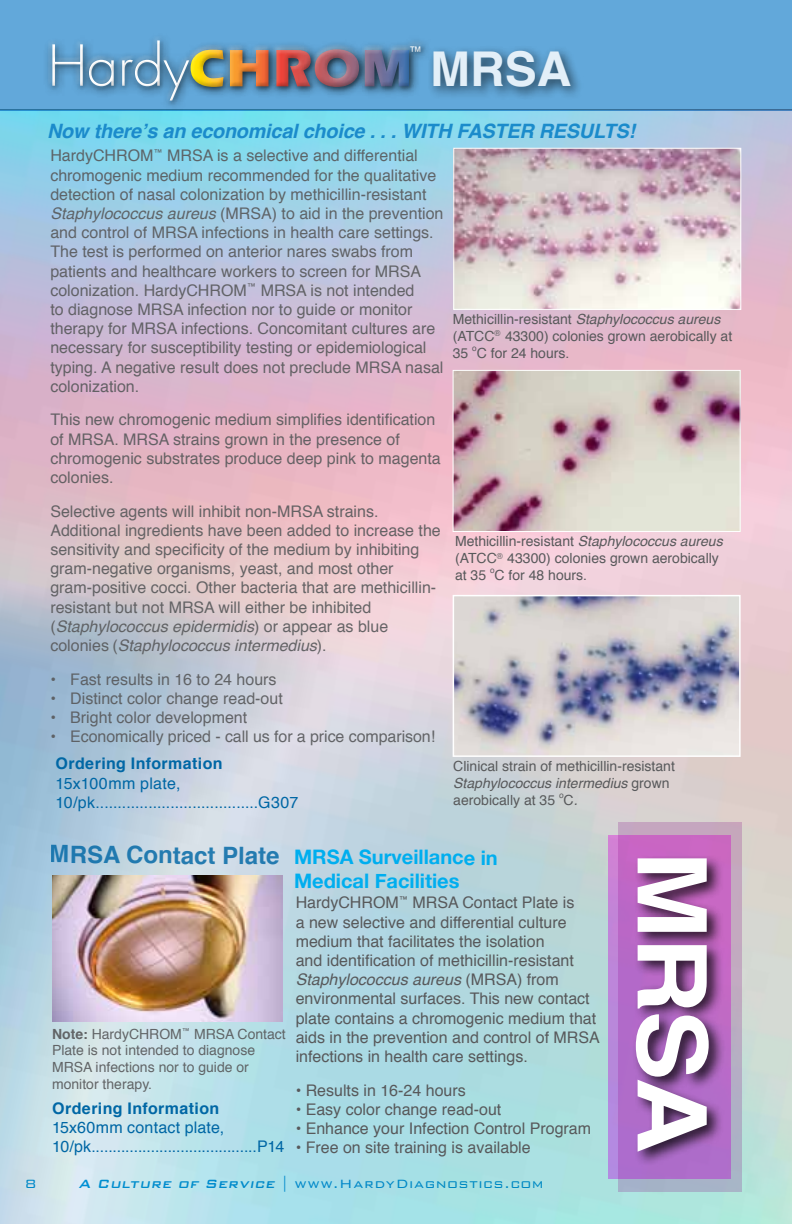
<style>
.page{position:relative;width:792px;height:1224px;background:#fff}
.page>*{position:absolute;margin:0;border:0;box-sizing:border-box;transform-origin:0 0}
.t1{font:700 96px "Helvetica";color:#fff;scale:1.1 1}
.t2{font:300 54.8px "Futura LT";color:#fff}
.t3{font:700 48px "Helvetica";color:#fff}
.t4{font:700 24px "Helvetica";color:#0067a5}
.t5{font:700 20px/24px "Helvetica Neue";letter-spacing:-.005em;color:#00aeef}
.t6{font:italic 700 19.8px "Helvetica";letter-spacing:-.01em;color:#1b8bcb}
.t7{font:16px/19.2px "Helvetica";color:#58595b}
.t8{font:16px/19.2px "Helvetica";letter-spacing:.015em;color:#0067a5}
.t9{font:300 16px "Bank Gothic BT";letter-spacing:.04em;color:#009cdc}
.t10{font:700 16px "Helvetica";letter-spacing:.025em;color:#0067a5}
.t11{font:14px/16.8px "Helvetica";color:#58595b}
.t12{font:13.4px "Arial";color:#fff}
.t13{font:8.2px "Helvetica";color:#58595b}
.s1{font-style:italic}
.s2{font-weight:700}
.s3{font-weight:500;font-style:italic}
</style>
<div class="page">
<div style="left:0;top:0;width:792px;height:111px;background:#62a8da"></div>
<div style="left:49px;top:38px;width:377px;height:68px;background:#000;opacity:.75"></div>
<img style="left:0;top:109px;width:792px;height:1115px">
<img style="left:456px;top:598px;width:282px;height:156px">
<div style="left:453px;top:595px;width:288px;height:162px;border:2px solid #fff"></div>
<div style="left:426px;top:44px;width:158px;height:58px;background:#000;opacity:.75"></div>
<img style="left:455px;top:150px;width:284px;height:158px">
<div style="left:453px;top:148px;width:288px;height:162px;border:1px solid #fff"></div>
<img style="left:455px;top:372px;width:284px;height:158px">
<div style="left:453px;top:370px;width:288px;height:162px;border:1px solid #fff"></div>
<img style="left:52px;top:875px;width:230px;height:147px">
<div style="left:618px;top:822px;width:124px;height:370px;background:linear-gradient(to bottom,#cba6bd,#a9b3c7)"></div>
<svg style="left:608px;top:835px;width:123px;height:344px;background:#ba71cc"></svg>
<div style="left:631px;top:854px;width:95px;height:314px;background:#000;opacity:.75"></div>
<h2 class="t2" style="left:48px;top:32px;width:143px">Hardy</h2>
<p class="t12" style="left:409px;top:42px;width:15px">™</p>
<h3 class="t3" style="left:430px;top:31px;width:143px">MRSA</h3>
<p class="t6" style="left:47px;top:115px;width:589px">Now there’s an economical choice . . . WITH FASTER RESULTS!</p>
<p class="t7" style="left:50px;top:147px;width:395px">HardyCHROM<sup>™</sup> MRSA is a selective and differential chromogenic medium recommended for the qualitative detection of nasal colonization by methicillin-resistant <span class="s1">Staphylococcus aureus</span> (MRSA) to aid in the prevention and control of MRSA infections in health care settings.<br>The test is performed on anterior nares swabs from patients and healthcare workers to screen for MRSA colonization. HardyCHROM<sup>™</sup> MRSA is not intended<br>to diagnose MRSA infection nor to guide or monitor therapy for MRSA infections. Concomitant cultures are necessary for susceptibility testing or epidemiological typing. A negative result does not preclude MRSA nasal colonization.</p>
<p class="t7" style="left:50px;top:411px;width:392px">This new chromogenic medium simplifies identification of MRSA. MRSA strains grown in the presence of chromogenic substrates produce deep pink to magenta colonies.</p>
<p class="t7" style="left:50px;top:502px;width:392px">Selective agents will inhibit non-MRSA strains.<br>Additional ingredients have been added to increase the sensitivity and specificity of the medium by inhibiting gram-negative organisms, yeast, and most other gram-positive cocci. Other bacteria that are methicillin&shy;resistant but not MRSA will either be inhibited (<span class="s1">Staphylococcus epidermidis</span>) or appear as blue colonies (<span class="s1">Staphylococcus intermedius</span>).</p>
<p class="t7" style="left:50px;top:670px;width:228px">• Fast results in 16 to 24 hours</p>
<p class="t7" style="left:50px;top:689px;width:234px">• Distinct color change read-out</p>
<p class="t7" style="left:50px;top:708px;width:198px">• Bright color development</p>
<p class="t7" style="left:50px;top:727px;width:386px">• Economically priced - call us for a price comparison!</p>
<p class="t10" style="left:55px;top:751px;width:169px">Ordering Information</p>
<p class="t8" style="left:55px;top:774px;width:244px">15x100mm plate,<br>10/pk.....................................G307</p>
<p class="t11" style="left:453px;top:311px;width:281px">Methicillin-resistant <span class="s1">Staphylococcus aureus </span>(ATCC<sup>®</sup> 43300) colonies grown aerobically at<br>35</p>
<p class="t13" style="left:472px;top:342px;width:6px">o</p>
<p class="t11" style="left:477px;top:345px;width:94px">C for 24 hours.</p>
<p class="t11" style="left:455px;top:534px;width:269px">Methicillin-resistant <span class="s1">Staphylococcus aureus </span>(ATCC<sup>®</sup> 43300) colonies grown aerobically at 35</p>
<p class="t13" style="left:490px;top:564px;width:6px">o</p>
<p class="t11" style="left:495px;top:567px;width:94px">C for 48 hours.</p>
<p class="t11" style="left:453px;top:758px;width:223px">Clinical strain of methicillin-resistant<br><span class="s1">Staphylococcus intermedius</span> grown aerobically at 35</p>
<p class="t13" style="left:559px;top:789px;width:7px">o</p>
<p class="t11" style="left:564px;top:792px;width:15px">C<span class="s1">.</span></p>
<h3 class="t4" style="left:50px;top:836px;width:232px">MRSA Contact Plate</h3>
<p class="t11" style="left:52px;top:1026px;width:235px"><span class="s2">Note:</span> HardyCHROM<sup>™</sup> MRSA Contact<br>Plate is not intended to diagnose<br>MRSA infections nor to guide or monitor therapy.</p>
<p class="t10" style="left:52px;top:1095px;width:169px">Ordering Information</p>
<p class="t8" style="left:52px;top:1118px;width:234px">15x60mm contact plate,<br>10/pk.......................................P14</p>
<p class="t5" style="left:294px;top:845px;width:205px">MRSA Surveillance in<br>Medical Facilities</p>
<p class="t7" style="left:296px;top:894px;width:306px">HardyCHROM<sup>™</sup> MRSA Contact Plate is<br>a new selective and differential culture medium that facilitates the isolation<br>and identification of methicillin-resistant <span class="s1">Staphylococcus aureus</span> (MRSA) from environmental surfaces. This new contact plate contains a chromogenic medium that aids in the prevention and control of MRSA infections in health care settings.</p>
<p class="t7" style="left:296px;top:1081px;width:172px">• Results in 16-24 hours</p>
<p class="t7" style="left:296px;top:1100px;width:207px">• Easy color change read-out</p>
<p class="t7" style="left:296px;top:1119px;width:297px">• Enhance your Infection Control Program</p>
<p class="t7" style="left:296px;top:1138px;width:237px">• Free on site training is available</p>
<p class="t9" style="left:24px;top:1175px;width:13px">8</p>
<p class="t9" style="left:78px;top:1175px;width:467px"><span class="s3">A Culture of Service</span> | www.HardyDiagnostics.com</p>
<h1 class="t1" style="left:749px;top:851px;width:277px;rotate:90deg">MRSA</h1>
</div>
